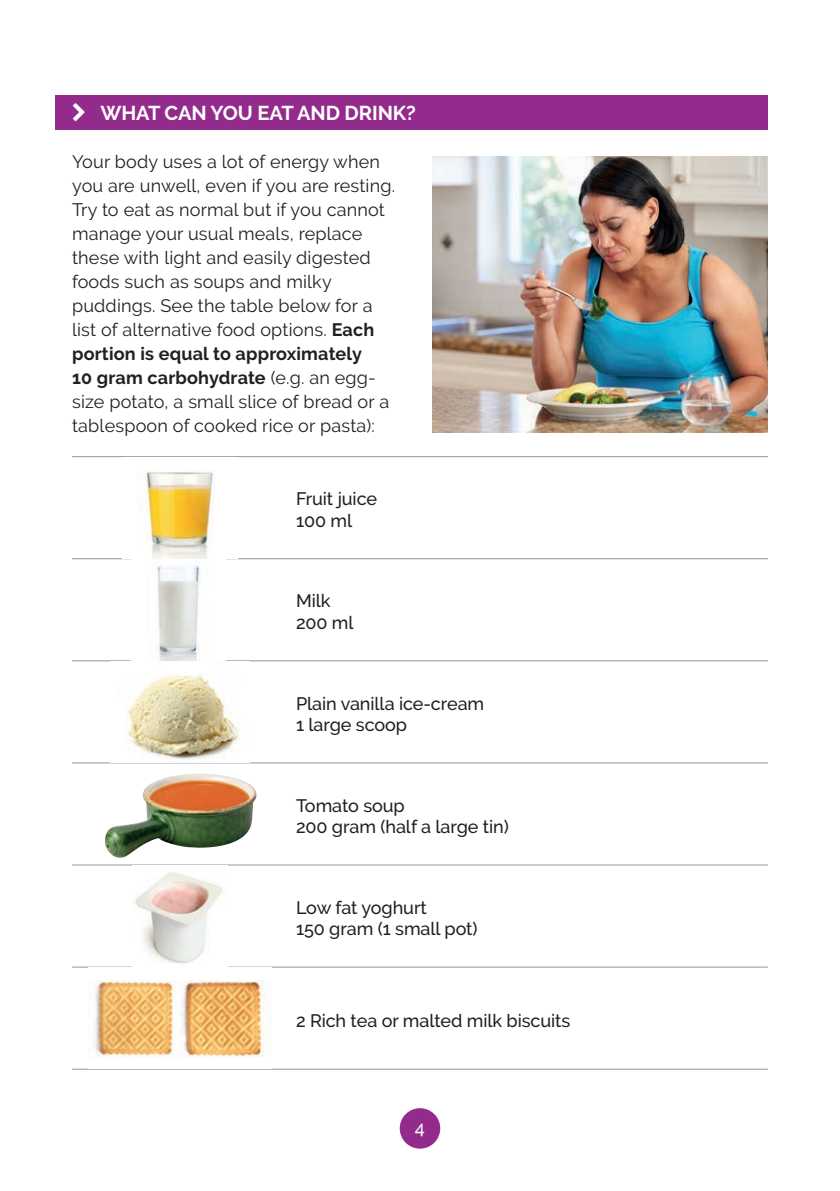
<style>
.page{position:relative;width:840px;height:1191px;background:#fff}
.page>*{position:absolute;margin:0;border:0;box-sizing:border-box;transform-origin:0 0}
.t1{font:700 20px "Raleway";letter-spacing:-.005em;color:#fff}
.t2{font:18px/24px "Raleway";letter-spacing:.01em;color:#231f20}
.t3{font:500 18px/21.6px "Raleway";letter-spacing:-.005em;color:#231f20}
.t4{font:500 18px "Raleway";color:#fff}
.s1{font-weight:700}
</style>
<div class="page">
<div style="left:55px;top:96px;width:712px;height:34px;background:#932b8d"></div>
<hr style="left:72px;top:456px;width:216px;height:1px;background:#939598">
<hr style="left:288px;top:456px;width:479px;height:1px;background:#939598">
<hr style="left:72px;top:558px;width:216px;height:1px;background:#939598">
<hr style="left:288px;top:558px;width:479px;height:1px;background:#939598">
<hr style="left:72px;top:660px;width:216px;height:1px;background:#939598">
<hr style="left:288px;top:660px;width:479px;height:1px;background:#939598">
<hr style="left:72px;top:762px;width:216px;height:1px;background:#939598">
<hr style="left:288px;top:762px;width:479px;height:1px;background:#939598">
<hr style="left:72px;top:864px;width:216px;height:1px;background:#939598">
<hr style="left:288px;top:864px;width:479px;height:1px;background:#939598">
<hr style="left:72px;top:966px;width:216px;height:1px;background:#939598">
<hr style="left:288px;top:966px;width:479px;height:1px;background:#939598">
<hr style="left:72px;top:1068px;width:216px;height:1px;background:#939598">
<hr style="left:288px;top:1068px;width:479px;height:1px;background:#939598">
<img style="left:146px;top:470px;width:68px;height:88px">
<img style="left:157px;top:565px;width:44px;height:95px">
<img style="left:126px;top:674px;width:113px;height:86px">
<img style="left:104px;top:773px;width:152px;height:85px">
<img style="left:134px;top:872px;width:89px;height:92px">
<img style="left:90px;top:980px;width:182px;height:77px">
<img style="left:432px;top:156px;width:335px;height:276px">
<div style="left:399px;top:1108px;width:41px;height:40px;background:#932b8d;border-radius:50%"></div>
<p class="t1" style="left:100px;top:102px;width:317px">WHAT CAN YOU EAT AND DRINK?</p>
<p class="t2" style="left:72px;top:150px;width:324px">Your body uses a lot of energy when you are unwell, even if you are resting.<br>Try to eat as normal but if you cannot manage your usual meals, replace these with light and easily digested foods such as soups and milky puddings. See the table below for a list of alternative food options. <span class="s1">Each portion is equal to approximately<br>10 gram carbohydrate</span> (e.g. an egg&shy;size potato, a small slice of bread or a tablespoon of cooked rice or pasta):</p>
<p class="t3" style="left:296px;top:488px;width:83px">Fruit juice<br>100 ml</p>
<p class="t3" style="left:296px;top:590px;width:59px">Milk<br>200 ml</p>
<p class="t3" style="left:296px;top:692px;width:189px">Plain vanilla ice-cream<br>1 large scoop</p>
<p class="t3" style="left:296px;top:794px;width:214px">Tomato soup<br>200 gram (half a large tin)</p>
<p class="t3" style="left:296px;top:896px;width:183px">Low fat yoghurt<br>150 gram (1 small pot)</p>
<p class="t3" style="left:296px;top:1009px;width:276px">2 Rich tea or malted milk biscuits</p>
<p class="t4" style="left:415px;top:1117px;width:12px">4</p>
</div>
